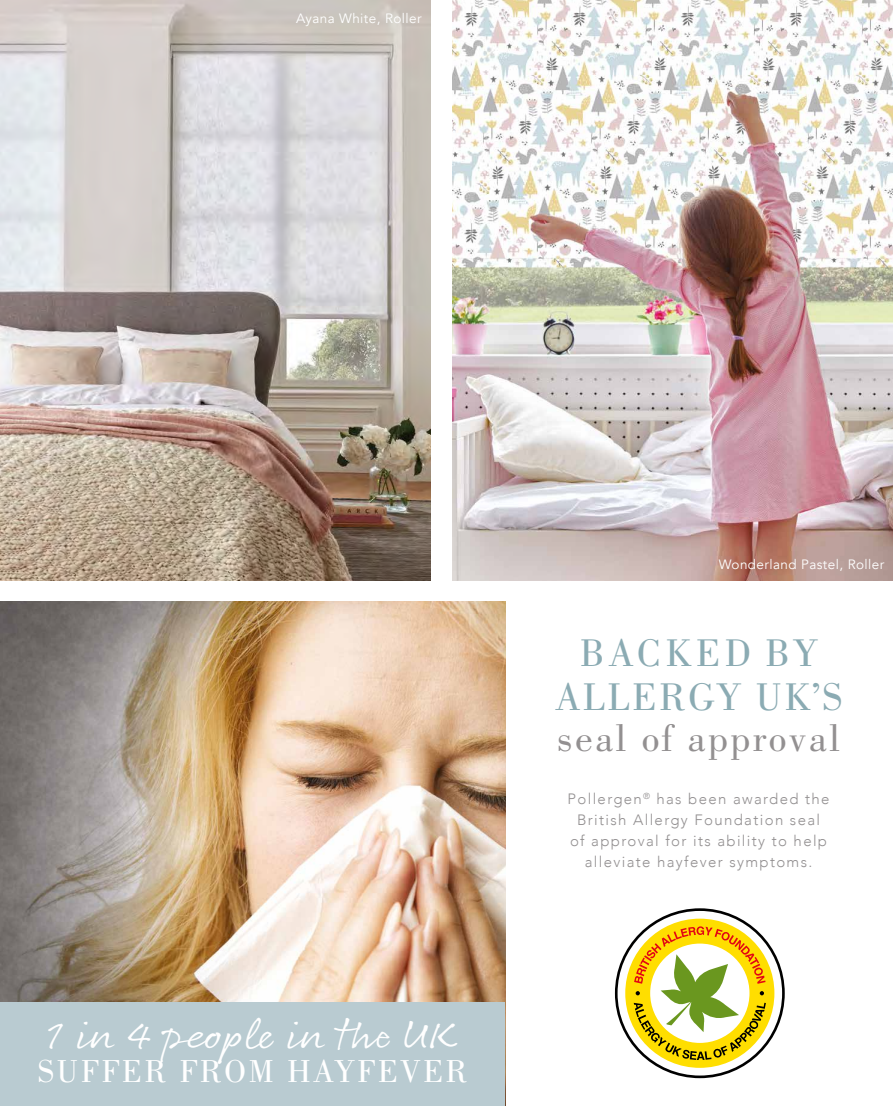
<style>
.page{position:relative;width:893px;height:1106px;background:#fff}
.page>*{position:absolute;margin:0;border:0;box-sizing:border-box;transform-origin:0 0}
.t1{font:41.7px "Rollerscript Smooth";letter-spacing:-.02em;color:#fff;scale:1.11 1}
.t2{font:40.5px/44.5px "Bodoni BT";letter-spacing:.06em;color:#8babb3;text-align:center}
.t3{font:40.5px "Bodoni BT";letter-spacing:.06em;color:#939091}
.t4{font:33.3px "Bodoni BT";letter-spacing:.07em;color:#fff}
.t5{font:300 15px/21px "Avenir";letter-spacing:.09em;color:#939091;text-align:center}
.t6{font:13.5px "Avenir";letter-spacing:.03em;color:#fff}
</style>
<div class="page">
<img style="left:453px;top:0;width:440px;height:580px">
<img style="left:0;top:0;width:430px;height:580px">
<svg style="left:615px;top:908px;width:170px;height:170px"></svg>
<div style="left:618px;top:911px;width:164px;height:164px;background:#fff;border-radius:50%"></div>
<svg style="left:625px;top:918px;width:149px;height:149px"></svg>
<img style="left:0;top:601px;width:505px;height:401px">
<div style="left:0;top:1002px;width:505px;height:104px;background:#b9cbd1"></div>
<p class="t6" style="left:296px;top:10px;width:127px">Ayana White, Roller</p>
<h1 class="t1" style="left:47px;top:1008px;width:372px">1 in 4 people in the UK</h1>
<h3 class="t4" style="left:38px;top:1050px;width:431px">SUFFER FROM HAYFEVER</h3>
<p class="t6" style="left:719px;top:556px;width:167px">Wonderland Pastel, Roller</p>
<h2 class="t2" style="left:555px;top:629px;width:289px">BACKED BY<br>ALLERGY UK’S</h2>
<h2 class="t3" style="left:557px;top:712px;width:285px">seal of approval</h2>
<p class="t5" style="left:567px;top:788px;width:264px">Pollergen<sup>®</sup> has been awarded the<br>British Allergy Foundation seal<br>of approval for its ability to help alleviate hayfever symptoms.</p>
</div>
